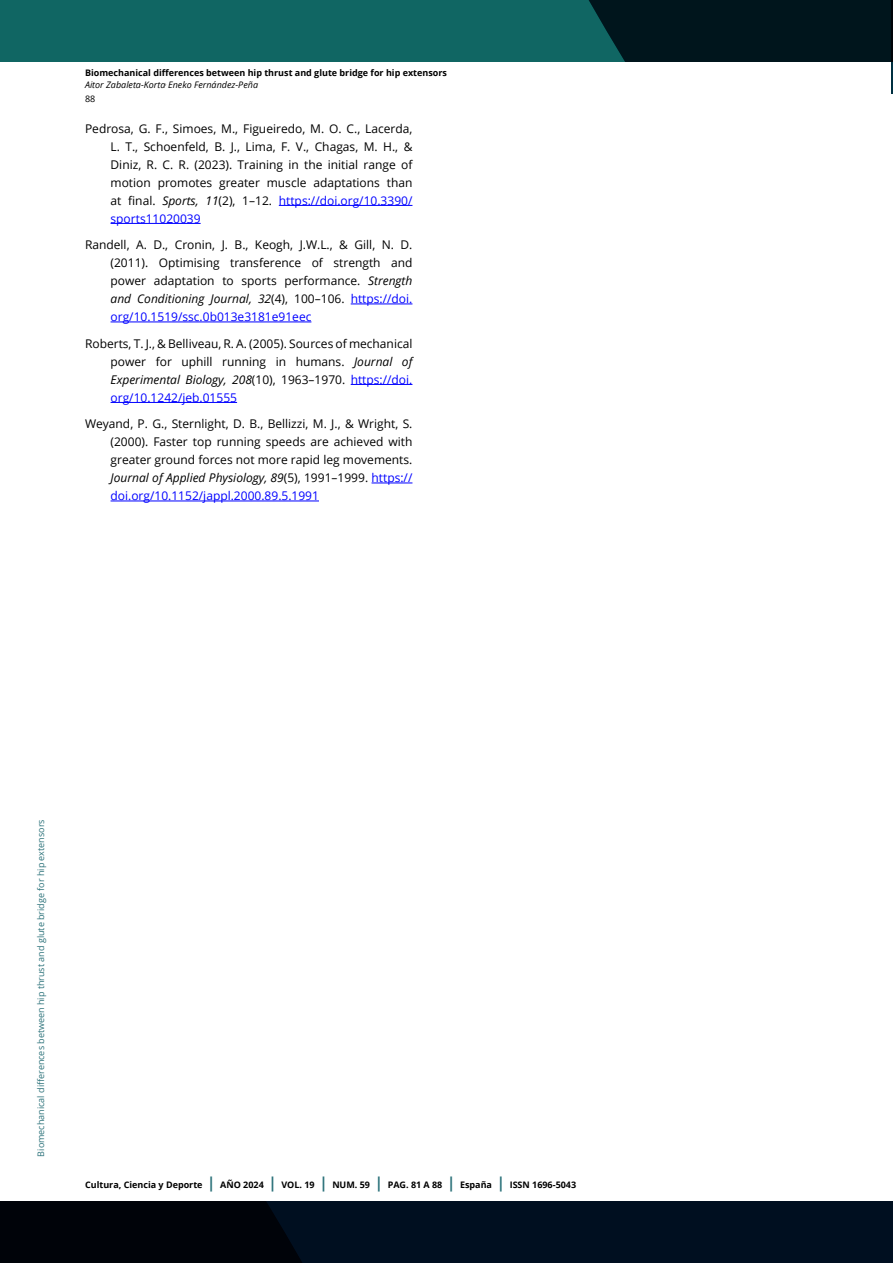
<style>
.page{position:relative;width:893px;height:1263px;background:#fff}
.page>*{position:absolute;margin:0;border:0;box-sizing:border-box;transform-origin:0 0}
.bibliografia{font:12px/18px "Open Sans";color:#000;text-align:justify}
.t1{font:700 9px/12px "Open Sans";color:#000}
.t2{font:9px "Open Sans";color:#2c727a}
.t3{font:9px "Open Sans";color:#000}
.s1{font-weight:400;font-style:italic}
.s2{font-style:italic}
.s3{color:#00f}
.s4{font-size:15px;color:#2c727a}
</style>
<div class="page">
<svg style="left:0;top:1201px;width:893px;height:62px;background:#000b18"></svg>
<div style="left:0;top:0;width:893px;height:62px;background:#106663"></div>
<hr style="left:279px;top:205px;width:133px;height:1px;background:#00f">
<hr style="left:111px;top:223px;width:90px;height:1px;background:#00f">
<hr style="left:351px;top:304px;width:61px;height:1px;background:#00f">
<hr style="left:111px;top:322px;width:200px;height:1px;background:#00f">
<hr style="left:351px;top:384px;width:61px;height:1px;background:#00f">
<hr style="left:111px;top:402px;width:126px;height:1px;background:#00f">
<hr style="left:372px;top:483px;width:40px;height:1px;background:#00f">
<hr style="left:111px;top:501px;width:208px;height:1px;background:#00f">
<svg style="left:589px;top:0;width:304px;height:94px"></svg>
<p class="t1" style="left:85px;top:67px;width:363px">Biomechanical differences between hip thrust and glute bridge for hip extensors<br><span class="s1">Aitor Zabaleta-Korta</span><sup>,</sup> <span class="s1">Eneko Fernández-Peña</span></p>
<p class="t3" style="left:85px;top:92px;width:12px">88</p>
<p class="bibliografia" style="left:111px;top:119px;width:303px;text-indent:-26px">Pedrosa, G. F., Simoes, M., Figueiredo, M. O. C., Lacerda, L. T., Schoenfeld, B. J., Lima, F. V., Chagas, M. H., &amp; Diniz, R. C. R. (2023). Training in the initial range of motion promotes greater muscle adaptations than at final. <span class="s2">Sports, 11</span>(2), 1–12. <span class="s3">https://doi.org/10.3390/ sports11020039</span></p>
<p class="bibliografia" style="left:111px;top:235px;width:303px;text-indent:-26px">Randell, A. D., Cronin, J. B., Keogh, J.W.L., &amp; Gill, N. D. (2011). Optimising transference of strength and power adaptation to sports performance. <span class="s2">Strength and Conditioning Journal, 32</span>(4), 100–106. <span class="s3">https://doi. org/10.1519/ssc.0b013e3181e91eec</span></p>
<p class="bibliografia" style="left:111px;top:334px;width:303px;text-indent:-26px">Roberts, T. J., &amp; Belliveau, R. A. (2005). Sources of mechanical power for uphill running in humans. <span class="s2">Journal of Experimental Biology, 208</span>(10), 1963–1970. <span class="s3">https://doi. org/10.1242/jeb.01555</span></p>
<p class="bibliografia" style="left:111px;top:414px;width:303px;text-indent:-26px">Weyand, P. G., Sternlight, D. B., Bellizzi, M. J., &amp; Wright, S. (2000). Faster top running speeds are achieved with greater ground forces not more rapid leg movements.<br><span class="s2">Journal of Applied Physiology, 89</span>(5), 1991–1999. <span class="s3">https:// doi.org/10.1152/jappl.2000.89.5.1991</span></p>
<p class="t2" style="left:35px;top:1156px;width:339px;rotate:-90deg">Biomechanical differences between hip thrust and glute bridge for hip extensors</p>
<p class="t1" style="left:85px;top:1179px;width:493px">Cultura, Ciencia y Deporte <span class="s4">|</span> AÑO 2024 <span class="s4">|</span> VOL. 19 <span class="s4">|</span> NUM. 59 <span class="s4">|</span> PAG. 81 A 88 <span class="s4">|</span> España <span class="s4">|</span> ISSN 1696-5043</p>
</div>
